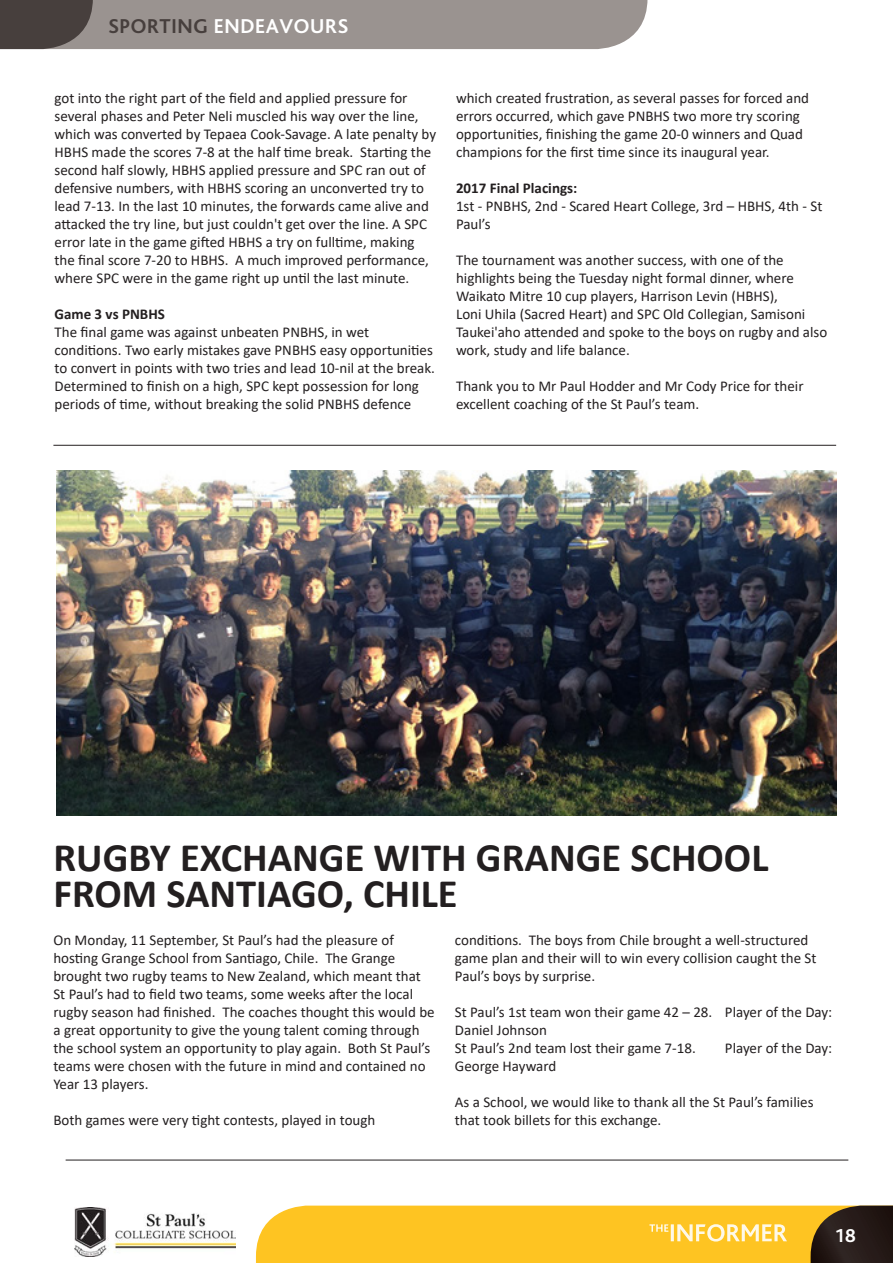
<style>
.page{position:relative;width:893px;height:1263px;background:#fff}
.page>*{position:absolute;margin:0;border:0;box-sizing:border-box;transform-origin:0 0}
.t1{font:700 40.5px/36px "Calibri";color:#231f20}
.t2{font:700 21px "Bliss CE";letter-spacing:.03em;color:#fff}
.t3{font:700 19.5px "Bliss CE";color:#fff}
.t4{font:15px/18px "Calibri";color:#231f20}
.t5{font:700 15px "Calibri";color:#231f20}
.s1{color:#473f3d}
</style>
<div class="page">
<svg style="left:0;top:0;width:647px;height:49px;background:#918a87"></svg>
<img style="left:74px;top:1207px;width:161px;height:49px">
<svg style="left:256px;top:1205px;width:637px;height:58px;background:#e5b32b"></svg>
<hr style="left:66px;top:1160px;width:782px;height:1px;background:#231f20">
<img style="left:56px;top:470px;width:780px;height:346px">
<hr style="left:53px;top:445px;width:783px;height:1px;background:#231f20">
<h2 class="t2" style="left:108px;top:15px;width:241px"><span class="s1">SPORTING</span> ENDEAVOURS</h2>
<p class="t4" style="left:55px;top:88px;width:383px">got into the right part of the field and applied pressure for several phases and Peter Neli muscled his way over the line, which was converted by Tepaea Cook-Savage. A late penalty by HBHS made the scores 7-8 at the half time break. Starting the second half slowly, HBHS applied pressure and SPC ran out of defensive numbers, with HBHS scoring an unconverted try to lead 7-13. In the last 10 minutes, the forwards came alive and attacked the try line, but just couldn't get over the line. A SPC error late in the game gifted HBHS a try on fulltime, making the final score 7-20 to HBHS. A much improved performance, where SPC were in the game right up until the last minute.</p>
<p class="t5" style="left:55px;top:303px;width:112px">Game 3 vs PNBHS</p>
<p class="t4" style="left:55px;top:322px;width:382px">The final game was against unbeaten PNBHS, in wet conditions. Two early mistakes gave PNBHS easy opportunities to convert in points with two tries and lead 10-nil at the break.<br>Determined to finish on a high, SPC kept possession for long periods of time, without breaking the solid PNBHS defence</p>
<p class="t4" style="left:456px;top:88px;width:355px">which created frustration, as several passes for forced and errors occurred, which gave PNBHS two more try scoring opportunities, finishing the game 20-0 winners and Quad champions for the first time since its inaugural year.</p>
<p class="t5" style="left:456px;top:177px;width:123px">2017 Final Placings:</p>
<p class="t4" style="left:456px;top:196px;width:368px">1st - PNBHS, 2nd - Scared Heart College, 3rd – HBHS, 4th - St<br>Paul’s</p>
<p class="t4" style="left:456px;top:250px;width:373px">The tournament was another success, with one of the highlights being the Tuesday night formal dinner, where Waikato Mitre 10 cup players, Harrison Levin (HBHS),<br>Loni Uhila (Sacred Heart) and SPC Old Collegian, Samisoni Taukei'aho attended and spoke to the boys on rugby and also work, study and life balance.</p>
<p class="t4" style="left:456px;top:376px;width:349px">Thank you to Mr Paul Hodder and Mr Cody Price for their excellent coaching of the St Paul’s team.</p>
<p class="t1" style="left:53px;top:838px;width:717px">RUGBY EXCHANGE WITH GRANGE SCHOOL<br>FROM SANTIAGO, CHILE</p>
<p class="t4" style="left:53px;top:930px;width:383px">On Monday, 11 September, St Paul’s had the pleasure of hosting Grange School from Santiago, Chile. The Grange brought two rugby teams to New Zealand, which meant that St Paul’s had to field two teams, some weeks after the local rugby season had finished. The coaches thought this would be a great opportunity to give the young talent coming through the school system an opportunity to play again. Both St Paul’s teams were chosen with the future in mind and contained no Year 13 players.</p>
<p class="t4" style="left:53px;top:1110px;width:323px">Both games were very tight contests, played in tough</p>
<p class="t4" style="left:455px;top:930px;width:363px">conditions. The boys from Chile brought a well-structured game plan and their will to win every collision caught the St<br>Paul’s boys by surprise.</p>
<p class="t4" style="left:455px;top:1002px;width:379px">St Paul’s 1st team won their game 42 – 28. Player of the Day:<br>Daniel Johnson</p>
<p class="t4" style="left:455px;top:1038px;width:242px">St Paul’s 2nd team lost their game 7-18.</p>
<p class="t4" style="left:725px;top:1038px;width:109px">Player of the Day:</p>
<p class="t4" style="left:455px;top:1056px;width:103px">George Hayward</p>
<p class="t4" style="left:455px;top:1092px;width:360px">As a School, we would like to thank all the St Paul’s families that took billets for this exchange.</p>
<h3 class="t3" style="left:834px;top:1225px;width:23px">18</h3>
</div>
